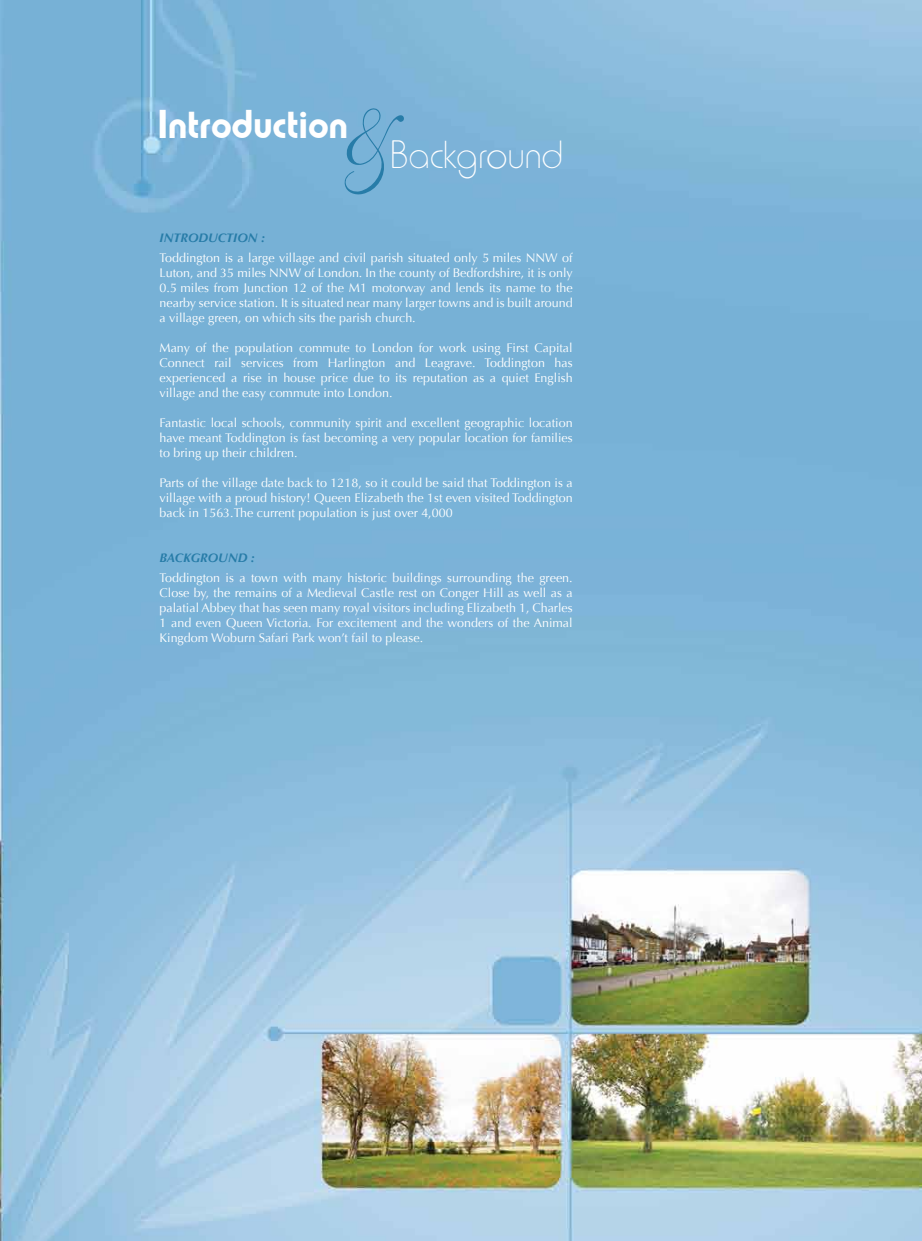
<style>
.page{position:relative;width:922px;height:1241px;background:#fff}
.page>*{position:absolute;margin:0;border:0;box-sizing:border-box;transform-origin:0 0}
.t1{font:40px "Hammer";color:#fff}
.t2{font:100 40px "Hammer";color:#fff}
.t3{font:12.5px/15px "Optima";color:#fff;text-align:justify}
.t4{font:italic 700 12.5px "Optima";color:#277ca8}
</style>
<div class="page">
<img style="left:0;top:0;width:921px;height:1240px">
<div style="left:330px;top:102px;width:87px;height:95px;background:#79b3d8"></div>
<h1 class="t1" style="left:158px;top:99px;width:192px">Introduction</h1>
<h1 class="t2" style="left:390px;top:131px;width:175px">Background</h1>
<p class="t4" style="left:159px;top:230px;width:107px">INTRODUCTION :</p>
<p class="t3" style="left:159px;top:250px;width:414px">Toddington is a large village and civil parish situated only 5 miles NNW of Luton, and 35 miles NNW of London. In the county of Bedfordshire, it is only 0.5 miles from Junction 12 of the M1 motorway and lends its name to the nearby service station. It is situated near many larger towns and is built around a village green, on which sits the parish church.</p>
<p class="t3" style="left:159px;top:340px;width:414px">Many of the population commute to London for work using First Capital Connect rail services from Harlington and Leagrave. Toddington has experienced a rise in house price due to its reputation as a quiet English village and the easy commute into London.</p>
<p class="t3" style="left:159px;top:415px;width:414px">Fantastic local schools, community spirit and excellent geographic location have meant Toddington is fast becoming a very popular location for families to bring up their children.</p>
<p class="t3" style="left:159px;top:475px;width:414px">Parts of the village date back to 1218, so it could be said that Toddington is a village with a proud history! Queen Elizabeth the 1st even visited Toddington back in 1563.The current population is just over 4,000</p>
<p class="t4" style="left:159px;top:550px;width:97px">BACKGROUND :</p>
<p class="t3" style="left:159px;top:570px;width:414px">Toddington is a town with many historic buildings surrounding the green.<br>Close by, the remains of a Medieval Castle rest on Conger Hill as well as a palatial Abbey that has seen many royal visitors including Elizabeth 1, Charles 1 and even Queen Victoria. For excitement and the wonders of the Animal Kingdom Woburn Safari Park won’t fail to please.</p>
</div>
